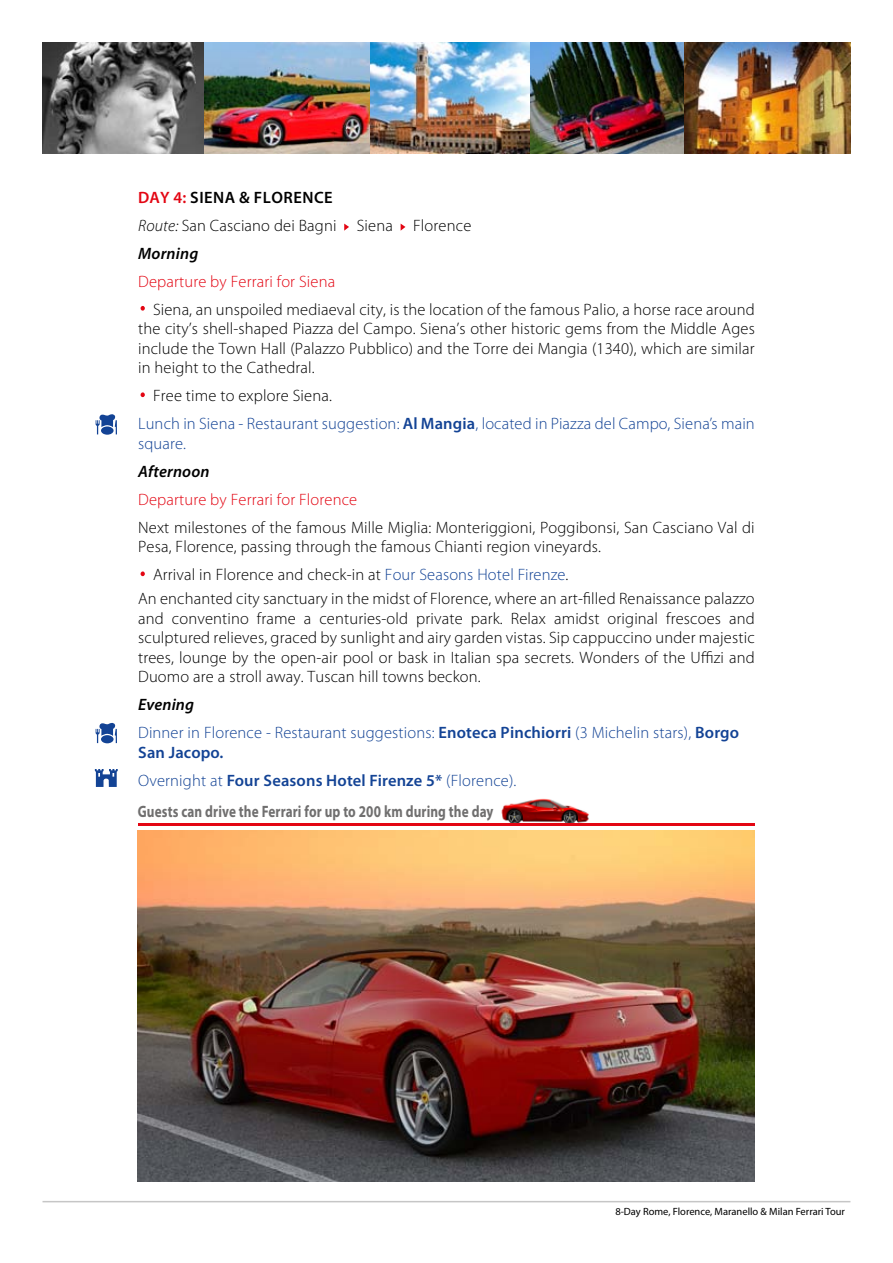
<style>
.page{position:relative;width:893px;height:1263px;background:#fff}
.page>*{position:absolute;margin:0;border:0;box-sizing:border-box;transform-origin:0 0}
.t1{font:300 52.5px "Myriad Pro";color:#e30613}
.t2{font:300 16.5px/19.5px "Myriad Pro";letter-spacing:.01em;color:#000}
.t3{font:300 16.5px/28px "Myriad Pro";letter-spacing:.01em;color:#134395}
.t4{font:600 16.5px/28px "Myriad Pro";letter-spacing:.01em;color:#134395}
.t5{font:300 16.5px "Myriad Pro";letter-spacing:.01em;color:#e30613}
.t6{font:700 16.5px "Myriad Pro";letter-spacing:.01em;color:#706f6f;scale:.8 1}
.t7{font:italic 600 16.5px "Myriad Pro";letter-spacing:.01em;color:#000}
.t8{font:10.5px "Myriad Pro";color:#000}
.s1{font-weight:600;color:#e30613}
.s2{font-weight:600}
.s3{font-style:italic}
.s4{font-weight:600;font-style:italic}
.s5{color:#000}
.s6{color:#134395}
.s7{font-weight:600;font-style:italic;color:#000}
.s8{font-weight:300}
</style>
<div class="page">
<hr style="left:43px;top:1201px;width:807px;height:1px;background:#c6c6c6">
<svg style="left:344px;top:224px;width:5px;height:7px"></svg>
<svg style="left:401px;top:224px;width:4px;height:7px"></svg>
<img style="left:138px;top:831px;width:617px;height:350px">
<svg style="left:96px;top:414px;width:21px;height:20px"></svg>
<img style="left:501px;top:798px;width:88px;height:25px">
<hr style="left:138px;top:823px;width:616px;height:2px;background:#e30613">
<svg style="left:95px;top:769px;width:23px;height:18px"></svg>
<svg style="left:96px;top:723px;width:21px;height:20px"></svg>
<img style="left:529px;top:43px;width:321px;height:110px">
<img style="left:43px;top:43px;width:161px;height:110px">
<img style="left:370px;top:43px;width:159px;height:110px">
<img style="left:204px;top:43px;width:166px;height:110px">
<p class="t2" style="left:138px;top:183px;width:335px;line-height:28px"><span class="s1">DAY 4:</span> <span class="s2">Siena &amp; Florence<br></span><span class="s3">Route:</span> San Casciano dei Bagni Siena Florence<br><span class="s4">Morning</span></p>
<p class="t5" style="left:138px;top:272px;width:199px">Departure by Ferrari for Siena</p>
<h1 class="t1" style="left:138px;top:276px;width:11px">·</h1>
<p class="t2" style="left:138px;top:300px;width:618px;text-align:justify;text-indent:15px">Siena, an unspoiled mediaeval city, is the location of the famous Palio, a horse race around the city’s shell-shaped Piazza del Campo. Siena’s other historic gems from the Middle Ages include the Town Hall (Palazzo Pubblico) and the Torre dei Mangia (1340), which are similar in height to the Cathedral.</p>
<h1 class="t1" style="left:138px;top:362px;width:11px">·</h1>
<p class="t3" style="left:138px;top:382px;width:618px;text-indent:15px"><span class="s5">Free time to explore Siena.<br></span>Lunch in Siena - Restaurant suggestion: <span class="s2">Al Mangia</span>, located in Piazza del Campo, Siena’s main</p>
<p class="t3" style="left:138px;top:429px;width:49px">square.</p>
<p class="t7" style="left:138px;top:462px;width:73px">Afternoon</p>
<p class="t5" style="left:138px;top:490px;width:221px">Departure by Ferrari for Florence</p>
<p class="t2" style="left:138px;top:518px;width:618px">Next milestones of the famous Mille Miglia: Monteriggioni, Poggibonsi, San Casciano Val di<br>Pesa, Florence, passing through the famous Chianti region vineyards.</p>
<h1 class="t1" style="left:138px;top:541px;width:11px">·</h1>
<p class="t2" style="left:138px;top:563px;width:618px;line-height:23.7px;text-indent:15px">Arrival in Florence and check-in at <span class="s6">Four Seasons Hotel Firenze</span>.<br>An enchanted city sanctuary in the midst of Florence, where an art-filled Renaissance palazzo</p>
<p class="t2" style="left:138px;top:608px;width:618px;text-align:justify">and conventino frame a centuries-old private park. Relax amidst original frescoes and sculptured relieves, graced by sunlight and airy garden vistas. Sip cappuccino under majestic trees, lounge by the open-air pool or bask in Italian spa secrets. Wonders of the Uffizi and Duomo are a stroll away. Tuscan hill towns beckon.</p>
<p class="t3" style="left:138px;top:691px;width:602px"><span class="s7">Evening<br></span>Dinner in Florence - Restaurant suggestions: <span class="s2">Enoteca Pinchiorri</span> (3 Michelin stars), <span class="s2">Borgo</span></p>
<p class="t4" style="left:138px;top:738px;width:380px">San Jacopo.<br><span class="s8">Overnight at</span> Four Seasons Hotel Firenze 5* <span class="s8">(Florence).</span></p>
<p class="t6" style="left:138px;top:802px;width:446px">Guests can drive the Ferrari for up to 200 km during the day</p>
<p class="t8" style="left:615px;top:1205px;width:231px">8-Day Rome, Florence, Maranello &amp; Milan Ferrari Tour</p>
</div>
